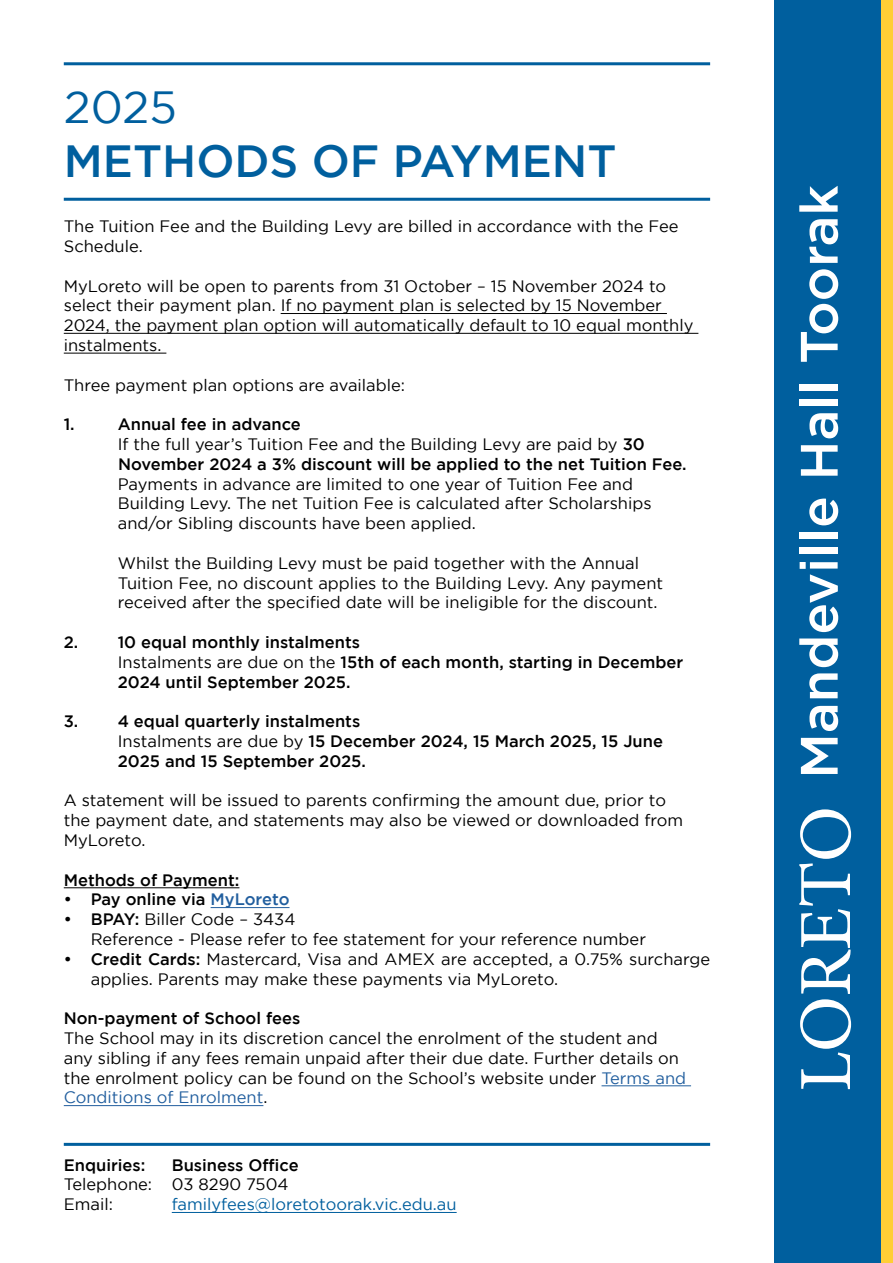
<style>
.page{position:relative;width:893px;height:1263px;background:#fff}
.page>*{position:absolute;margin:0;border:0;box-sizing:border-box;transform-origin:0 0}
.t1{font:500 52.5px "Gotham";color:#fff}
.t2{font:500 45px "Gotham";color:#005f9e}
.t3{font:45px "Gotham";color:#005f9e}
.t4{font:16.5px/19.8px "Gotham";color:#000}
.t5{font:500 16.5px/19.8px "Gotham";color:#000}
.t6{font:16.5px "Gotham";color:#005f9e}
.s1{font-weight:400}
.s2{color:#215e9e}
.s3{font-weight:500}
.s4{font-family:"Minion Pro";font-weight:400;font-size:75px}
</style>
<div class="page">
<div style="left:881px;top:0;width:12px;height:1263px;background:#ffce35"></div>
<div style="left:774px;top:0;width:106px;height:1263px;background:#005f9e"></div>
<hr style="left:281px;top:313px;width:386px;height:1px;background:#000">
<hr style="left:64px;top:333px;width:634px;height:1px;background:#000">
<hr style="left:64px;top:353px;width:102px;height:1px;background:#000">
<hr style="left:64px;top:887px;width:175px;height:1px;background:#000">
<hr style="left:211px;top:907px;width:78px;height:1px;background:#215e9e">
<hr style="left:601px;top:1085px;width:90px;height:1px;background:#215e9e">
<hr style="left:64px;top:1105px;width:199px;height:1px;background:#215e9e">
<hr style="left:172px;top:1212px;width:285px;height:1px;background:#005f9e">
<hr style="left:64px;top:62px;width:646px;height:3px;background:#005f9e">
<hr style="left:64px;top:1143px;width:646px;height:3px;background:#005f9e">
<hr style="left:64px;top:198px;width:646px;height:3px;background:#005f9e">
<h2 class="t3" style="left:64px;top:83px;width:115px">2025</h2>
<h2 class="t2" style="left:64px;top:136px;width:554px">METHODS OF PAYMENT</h2>
<p class="t4" style="left:64px;top:216px;width:616px">The Tuition Fee and the Building Levy are billed in accordance with the Fee<br>Schedule.</p>
<p class="t4" style="left:64px;top:275px;width:631px">MyLoreto will be open to parents from 31 October – 15 November 2024 to select their payment plan. If no payment plan is selected by 15 November 2024, the payment plan option will automatically default to 10 equal monthly instalments.</p>
<p class="t4" style="left:64px;top:374px;width:343px">Three payment plan options are available:</p>
<p class="t5" style="left:64px;top:414px;width:12px">1.</p>
<p class="t5" style="left:118px;top:414px;width:570px">Annual fee in advance<br><span class="s1">If the full year’s Tuition Fee and the Building Levy are paid by</span> 30<br>November 2024 a 3% discount will be applied to the net Tuition Fee.</p>
<p class="t4" style="left:118px;top:473px;width:535px">Payments in advance are limited to one year of Tuition Fee and<br>Building Levy. The net Tuition Fee is calculated after Scholarships and/or Sibling discounts have been applied.</p>
<p class="t4" style="left:118px;top:553px;width:547px">Whilst the Building Levy must be paid together with the Annual<br>Tuition Fee, no discount applies to the Building Levy. Any payment received after the specified date will be ineligible for the discount.</p>
<p class="t5" style="left:118px;top:632px;width:567px;text-indent:-54px">2. 10 equal monthly instalments<br><span class="s1">Instalments are due on the</span> 15th of each month, starting in December<br>2024 until September 2025.</p>
<p class="t5" style="left:118px;top:711px;width:547px;text-indent:-54px">3. 4 equal quarterly instalments<br><span class="s1">Instalments are due by</span> 15 December 2024, 15 March 2025, 15 June<br>2025 and 15 September 2025.</p>
<p class="t4" style="left:64px;top:790px;width:621px">A statement will be issued to parents confirming the amount due, prior to the payment date, and statements may also be viewed or downloaded from<br>MyLoreto.</p>
<p class="t5" style="left:64px;top:869px;width:177px">Methods of Payment:</p>
<p class="t5" style="left:64px;top:889px;width:227px">• Pay online via <span class="s2">MyLoreto</span></p>
<p class="t4" style="left:91px;top:909px;width:557px;text-indent:-27px"><span class="s3">• BPAY:</span> Biller Code – 3434<br>Reference - Please refer to fee statement for your reference number</p>
<p class="t4" style="left:91px;top:949px;width:621px;text-indent:-27px"><span class="s3">• Credit Cards:</span> Mastercard, Visa and AMEX are accepted, a 0.75% surcharge applies. Parents may make these payments via MyLoreto.</p>
<p class="t5" style="left:64px;top:1008px;width:238px">Non-payment of School fees</p>
<p class="t4" style="left:64px;top:1028px;width:624px">The School may in its discretion cancel the enrolment of the student and any sibling if any fees remain unpaid after their due date. Further details on the enrolment policy can be found on the School’s website under <span class="s2">Terms and Conditions of Enrolment</span>.</p>
<p class="t5" style="left:64px;top:1154px;width:83px">Enquiries:</p>
<p class="t5" style="left:172px;top:1154px;width:128px">Business Office</p>
<p class="t4" style="left:64px;top:1174px;width:226px">Telephone: 03 8290 7504<br>Email:</p>
<p class="t6" style="left:172px;top:1195px;width:286px">familyfees@loretotoorak.vic.edu.au</p>
<h1 class="t1" style="left:789px;top:1092px;width:908px;rotate:-90deg"><span class="s4">LORETO</span> Mandeville Hall Toorak</h1>
</div>
